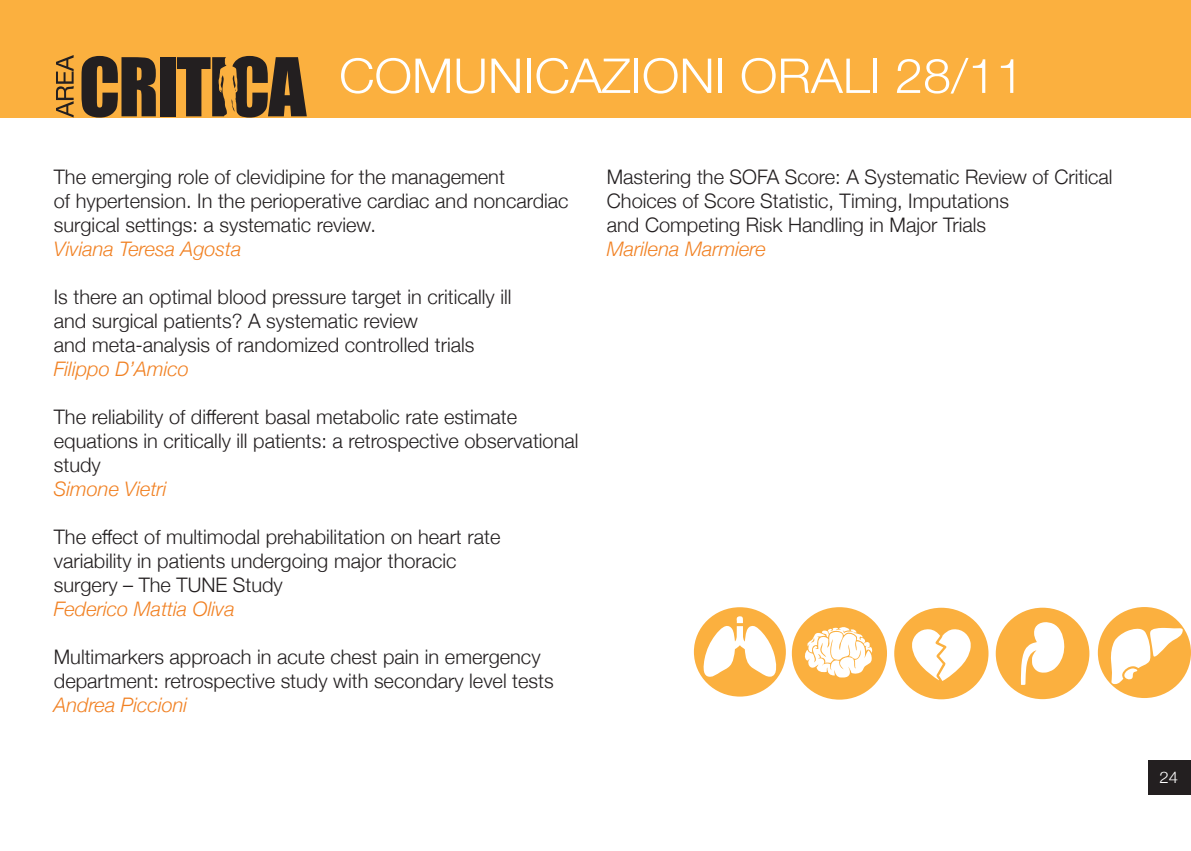
<style>
.page{position:relative;width:1191px;height:851px;background:#fff}
.page>*{position:absolute;margin:0;border:0;box-sizing:border-box;transform-origin:0 0}
.t1{font:300 48px "Helvetica Neue";color:#fff;scale:1.05 1}
.t2{font:300 20px/24px "Helvetica Neue";color:#231f20}
.t3{font:italic 300 20px "Helvetica Neue";color:#f18123}
.t4{font:300 16px "Helvetica Neue";color:#fff;scale:1.05 1}
</style>
<div class="page">
<div style="left:0;top:0;width:1191px;height:118px;background:#fbb03f"></div>
<svg style="left:81px;top:56px;width:75px;height:61px"></svg>
<div style="left:160px;top:57px;width:15px;height:59px;background:#231f20"></div>
<svg style="left:177px;top:56px;width:130px;height:61px"></svg>
<svg style="left:56px;top:55px;width:18px;height:62px"></svg>
<svg style="left:995px;top:607px;width:94px;height:92px"></svg>
<svg style="left:894px;top:607px;width:94px;height:92px"></svg>
<svg style="left:792px;top:607px;width:95px;height:92px"></svg>
<svg style="left:1097px;top:607px;width:94px;height:91px"></svg>
<svg style="left:694px;top:607px;width:92px;height:89px"></svg>
<div style="left:1148px;top:760px;width:43px;height:34px;background:#231f20"></div>
<p class="t1" style="left:339px;top:37px;width:654px">COMUNICAZIONI ORALI 28/11</p>
<p class="t2" style="left:54px;top:163px;width:452px">The emerging role of clevidipine for the management</p>
<p class="t2" style="left:54px;top:187px;width:516px">of hypertension. In the perioperative cardiac and noncardiac surgical settings: a systematic review.</p>
<p class="t3" style="left:54px;top:233px;width:189px">Viviana Teresa Agosta</p>
<p class="t2" style="left:54px;top:283px;width:459px">Is there an optimal blood pressure target in critically ill</p>
<p class="t2" style="left:54px;top:307px;width:366px">and surgical patients? A systematic review</p>
<p class="t2" style="left:54px;top:331px;width:422px">and meta-analysis of randomized controlled trials</p>
<p class="t3" style="left:54px;top:353px;width:137px">Filippo D’Amico</p>
<p class="t2" style="left:54px;top:403px;width:526px">The reliability of different basal metabolic rate estimate equations in critically ill patients: a retrospective observational study</p>
<p class="t3" style="left:54px;top:473px;width:114px">Simone Vietri</p>
<p class="t2" style="left:54px;top:523px;width:448px">The effect of multimodal prehabilitation on heart rate variability in patients undergoing major thoracic</p>
<p class="t2" style="left:54px;top:571px;width:230px">surgery – The TUNE Study</p>
<p class="t3" style="left:54px;top:593px;width:182px">Federico Mattia Oliva</p>
<p class="t2" style="left:54px;top:643px;width:501px">Multimarkers approach in acute chest pain in emergency department: retrospective study with secondary level tests</p>
<p class="t3" style="left:54px;top:689px;width:135px">Andrea Piccioni</p>
<p class="t2" style="left:607px;top:163px;width:507px">Mastering the SOFA Score: A Systematic Review of Critical<br>Choices of Score Statistic, Timing, Imputations</p>
<p class="t2" style="left:607px;top:211px;width:381px">and Competing Risk Handling in Major Trials</p>
<p class="t3" style="left:607px;top:233px;width:160px">Marilena Marmiere</p>
<p class="t4" style="left:1159px;top:764px;width:19px">24</p>
</div>
